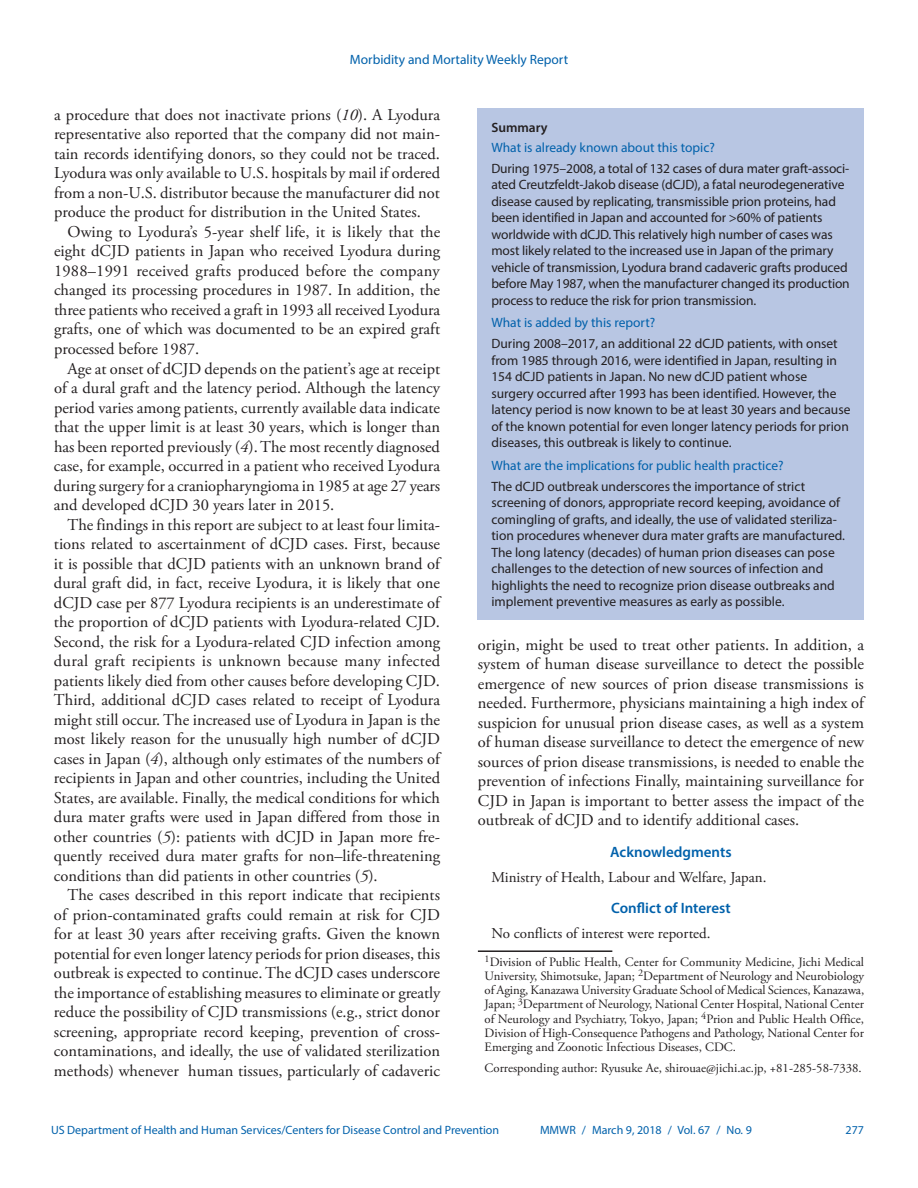
<style>
.page{position:relative;width:918px;height:1188px;background:#fff}
.page>*{position:absolute;margin:0;border:0;box-sizing:border-box;transform-origin:0 0}
.Paragraph{font:16.5px/19.5px "Adobe Garamond Pro";color:#231f20;text-align:justify}
.Acknowledgment{font:15px "Adobe Garamond Pro";color:#231f20}
.Conflict_of_Interest{font:15px "Adobe Garamond Pro";color:#231f20}
.Conflict_of_Interest-2{font:600 15px "Myriad Pro";color:#0161ab}
.Acknowledgment_Head{font:600 15px "Myriad Pro";color:#0161ab}
.Summary_Box_Text{font:13.5px/16.5px "Myriad Pro";color:#231f20}
.Summary_Box_Heading{font:13.5px "Myriad Pro";color:#0161ab}
.Summary_Box_Ttile{font:600 13.5px "Myriad Pro";color:#231f20}
.Author_Affiliations{font:12.75px/14.2px "Adobe Garamond Pro";color:#231f20;text-align:justify}
.Corresponding_Author{font:12.75px "Adobe Garamond Pro";color:#231f20}
.t1{font:12px "Myriad Pro";color:#0161ab}
.s1{font-style:italic}
</style>
<div class="page">
<hr style="left:478px;top:950px;width:134px;height:2px;background:#231f20">
<div style="left:478px;top:108px;width:386px;height:512px;background:#b8c6e3"></div>
<p class="Summary_Box_Heading" style="left:350px;top:51px;width:220px">Morbidity and Mortality Weekly Report</p>
<p class="Paragraph" style="left:54px;top:106px;width:388px">a procedure that does not inactivate prions (<span class="s1">10</span>). A Lyodura representative also reported that the company did not main&shy;tain records identifying donors, so they could not be traced.<br>Lyodura was only available to U.S. hospitals by mail if ordered from a non-U.S. distributor because the manufacturer did not produce the product for distribution in the United States.</p>
<p class="Paragraph" style="left:54px;top:223px;width:388px;text-indent:13px">Owing to Lyodura’s 5-year shelf life, it is likely that the eight dCJD patients in Japan who received Lyodura during 1988–1991 received grafts produced before the company changed its processing procedures in 1987. In addition, the three patients who received a graft in 1993 all received Lyodura grafts, one of which was documented to be an expired graft processed before 1987.</p>
<p class="Paragraph" style="left:54px;top:359px;width:388px;text-indent:14px">Age at onset of dCJD depends on the patient’s age at receipt of a dural graft and the latency period. Although the latency period varies among patients, currently available data indicate that the upper limit is at least 30 years, which is longer than has been reported previously (<span class="s1">4</span>). The most recently diagnosed case, for example, occurred in a patient who received Lyodura during surgery for a craniopharyngioma in 1985 at age 27 years and developed dCJD 30 years later in 2015.</p>
<p class="Paragraph" style="left:54px;top:515px;width:388px;text-indent:13px">The findings in this report are subject to at least four limita&shy;tions related to ascertainment of dCJD cases. First, because it is possible that dCJD patients with an unknown brand of dural graft did, in fact, receive Lyodura, it is likely that one dCJD case per 877 Lyodura recipients is an underestimate of the proportion of dCJD patients with Lyodura-related CJD.<br>Second, the risk for a Lyodura-related CJD infection among dural graft recipients is unknown because many infected patients likely died from other causes before developing CJD.<br>Third, additional dCJD cases related to receipt of Lyodura might still occur. The increased use of Lyodura in Japan is the most likely reason for the unusually high number of dCJD cases in Japan (<span class="s1">4</span>), although only estimates of the numbers of recipients in Japan and other countries, including the United States, are available. Finally, the medical conditions for which dura mater grafts were used in Japan differed from those in other countries (<span class="s1">5</span>): patients with dCJD in Japan more fre&shy;quently received dura mater grafts for non–life-threatening conditions than did patients in other countries (<span class="s1">5</span>).</p>
<p class="Paragraph" style="left:54px;top:886px;width:388px;text-indent:13px">The cases described in this report indicate that recipients of prion-contaminated grafts could remain at risk for CJD for at least 30 years after receiving grafts. Given the known potential for even longer latency periods for prion diseases, this outbreak is expected to continue. The dCJD cases underscore the importance of establishing measures to eliminate or greatly reduce the possibility of CJD transmissions (e.g., strict donor screening, appropriate record keeping, prevention of cross&shy;contaminations, and ideally, the use of validated sterilization methods) whenever human tissues, particularly of cadaveric</p>
<p class="Summary_Box_Ttile" style="left:491px;top:119px;width:58px">Summary</p>
<p class="Summary_Box_Heading" style="left:491px;top:139px;width:225px">What is already known about this topic?</p>
<p class="Summary_Box_Text" style="left:491px;top:160px;width:360px">During 1975–2008, a total of 132 cases of dura mater graft-associ&shy;ated Creutzfeldt-Jakob disease (dCJD), a fatal neurodegenerative disease caused by replicating, transmissible prion proteins, had been identified in Japan and accounted for &gt;60% of patients worldwide with dCJD. This relatively high number of cases was most likely related to the increased use in Japan of the primary vehicle of transmission, Lyodura brand cadaveric grafts produced before May 1987, when the manufacturer changed its production process to reduce the risk for prion transmission.</p>
<p class="Summary_Box_Heading" style="left:491px;top:315px;width:165px">What is added by this report?</p>
<p class="Summary_Box_Text" style="left:491px;top:335px;width:361px">During 2008–2017, an additional 22 dCJD patients, with onset from 1985 through 2016, were identified in Japan, resulting in 154 dCJD patients in Japan. No new dCJD patient whose surgery occurred after 1993 has been identified. However, the latency period is now known to be at least 30 years and because of the known potential for even longer latency periods for prion diseases, this outbreak is likely to continue.</p>
<p class="Summary_Box_Heading" style="left:491px;top:457px;width:294px">What are the implications for public health practice?</p>
<p class="Summary_Box_Text" style="left:491px;top:478px;width:355px">The dCJD outbreak underscores the importance of strict screening of donors, appropriate record keeping, avoidance of comingling of grafts, and ideally, the use of validated steriliza&shy;tion procedures whenever dura mater grafts are manufactured.<br>The long latency (decades) of human prion diseases can pose challenges to the detection of new sources of infection and highlights the need to recognize prion disease outbreaks and implement preventive measures as early as possible.</p>
<p class="Paragraph" style="left:478px;top:635px;width:388px">origin, might be used to treat other patients. In addition, a system of human disease surveillance to detect the possible emergence of new sources of prion disease transmissions is needed. Furthermore, physicians maintaining a high index of suspicion for unusual prion disease cases, as well as a system of human disease surveillance to detect the emergence of new sources of prion disease transmissions, is needed to enable the prevention of infections Finally, maintaining surveillance for CJD in Japan is important to better assess the impact of the outbreak of dCJD and to identify additional cases.</p>
<h1 class="Acknowledgment_Head" style="left:610px;top:842px;width:123px">Acknowledgments</h1>
<p class="Acknowledgment" style="left:491px;top:868px;width:277px">Ministry of Health, Labour and Welfare, Japan.</p>
<h1 class="Conflict_of_Interest-2" style="left:611px;top:899px;width:121px">Conflict of Interest</h1>
<h1 class="Conflict_of_Interest" style="left:491px;top:924px;width:221px">No conflicts of interest were reported.</h1>
<p class="Author_Affiliations" style="left:485px;top:955px;width:381px"><sup>1</sup>Division of Public Health, Center for Community Medicine, Jichi Medical University, Shimotsuke, Japan; <sup>2</sup>Department of Neurology and Neurobiology of Aging, Kanazawa University Graduate School of Medical Sciences, Kanazawa, Japan; <sup>3</sup>Department of Neurology, National Center Hospital, National Center of Neurology and Psychiatry, Tokyo, Japan; <sup>4</sup>Prion and Public Health Office, Division of High-Consequence Pathogens and Pathology, National Center for Emerging and Zoonotic Infectious Diseases, CDC.</p>
<p class="Corresponding_Author" style="left:485px;top:1060px;width:379px">Corresponding author: Ryusuke Ae, shirouae@jichi.ac.jp, +81-285-58-7338.</p>
<p class="t1" style="left:51px;top:1123px;width:450px">US Department of Health and Human Services/Centers for Disease Control and Prevention</p>
<p class="t1" style="left:540px;top:1123px;width:213px">MMWR / March 9, 2018 / Vol. 67 / No. 9</p>
<p class="t1" style="left:846px;top:1123px;width:20px">277</p>
</div>
